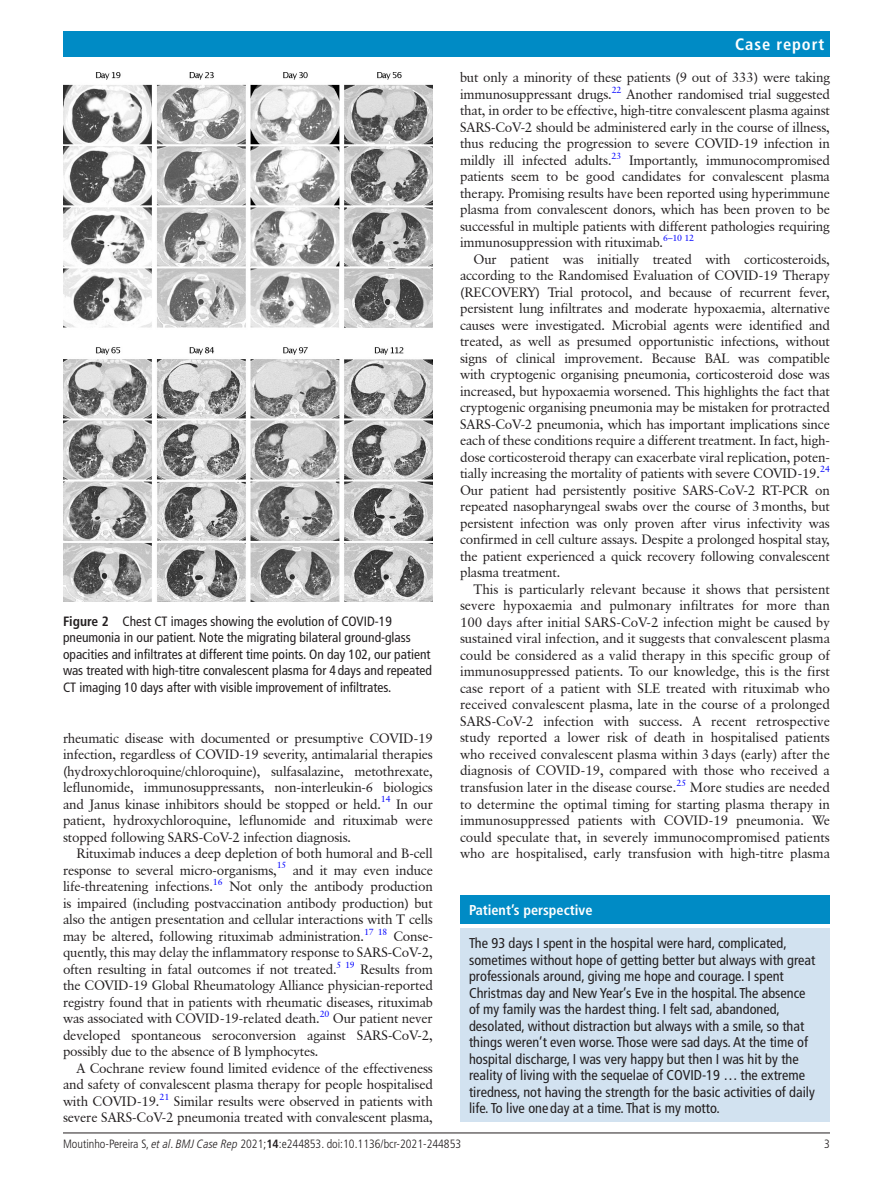
<style>
.page{position:relative;width:893px;height:1191px;background:#fff}
.page>*{position:absolute;margin:0;border:0;box-sizing:border-box;transform-origin:0 0}
.t1{font:700 condensed 16.5px "Frutiger LT Pro";letter-spacing:.055em;color:#fff}
.t2{font:condensed 14.25px/16.5px "Frutiger LT Pro";color:#231f20}
.t3{font:700 condensed 14.25px "Frutiger LT Pro";color:#fff}
.t4{font:13.5px/16.5px "Classical Garamond BT";letter-spacing:-.015em;color:#231f20;text-align:justify}
.t5{font:condensed 13.5px/16.5px "Frutiger LT Pro";color:#231f20}
.t6{font:300 condensed 12px "Frutiger LT Pro";color:#231f20}
.s1{font-weight:700}
.s2{font-style:italic}
</style>
<div class="page">
<hr style="left:63px;top:1132px;width:767px;height:1px;background:#231f20">
<div style="left:63px;top:31px;width:767px;height:25px;background:#008bc5"></div>
<img style="left:63px;top:72px;width:370px;height:530px">
<div style="left:460px;top:895px;width:370px;height:29px;background:#008bc5"></div>
<div style="left:460px;top:928px;width:370px;height:194px;background:#d2e2f0"></div>
<p class="t5" style="left:63px;top:613px;width:370px"><span class="s1">Figure 2</span> Chest CT images showing the evolution of COVID-19 pneumonia in our patient. Note the migrating bilateral ground-glass opacities and infiltrates at different time points. On day 102, our patient was treated with high-titre convalescent plasma for 4 days and repeated CT imaging 10 days after with visible improvement of infiltrates.</p>
<p class="t4" style="left:63px;top:729px;width:371px">rheumatic disease with documented or presumptive COVID-19 infection, regardless of COVID-19 severity, antimalarial therapies (hydroxychloroquine/chloroquine), sulfasalazine, metothrexate, leflunomide, immunosuppressants, non-interleukin-6 biologics and Janus kinase inhibitors should be stopped or held.<sup>14</sup> In our patient, hydroxychloroquine, leflunomide and rituximab were stopped following SARS-CoV-2 infection diagnosis.</p>
<p class="t4" style="left:63px;top:845px;width:371px;text-indent:14px">Rituximab induces a deep depletion of both humoral and B-cell response to several micro-organisms,<sup>15</sup></p>
<p class="t4" style="left:293px;top:861px;width:142px">and it may even induce</p>
<p class="t4" style="left:63px;top:878px;width:161px">life-threatening infections.<sup>16</sup></p>
<p class="t4" style="left:63px;top:878px;width:371px;text-indent:166px">Not only the antibody production is impaired (including postvaccination antibody production) but also the antigen presentation and cellular interactions with T cells may be altered, following rituximab administration.<sup>17</sup> <sup>18</sup> Conse&shy;quently, this may delay the inflammatory response to SARS-CoV-2, often resulting in fatal outcomes if not treated.<sup>5</sup> <sup>19</sup> Results from the COVID-19 Global Rheumatology Alliance physician-reported registry found that in patients with rheumatic diseases, rituximab was associated with COVID-19-related death.<sup>20</sup> Our patient never developed spontaneous seroconversion against SARS-CoV-2, possibly due to the absence of B lymphocytes.</p>
<p class="t4" style="left:63px;top:1059px;width:371px;text-indent:14px">A Cochrane review found limited evidence of the effectiveness and safety of convalescent plasma therapy for people hospitalised with COVID-19.<sup>21</sup> Similar results were observed in patients with severe SARS-CoV-2 pneumonia treated with convalescent plasma,</p>
<p class="t1" style="left:735px;top:34px;width:91px">Case report</p>
<p class="t4" style="left:460px;top:69px;width:371px">but only a minority of these patients (9 out of 333) were taking immunosuppressant drugs.<sup>22</sup> Another randomised trial suggested that, in order to be effective, high-titre convalescent plasma against SARS-CoV-2 should be administered early in the course of illness, thus reducing the progression to severe COVID-19 infection in mildly ill infected adults.<sup>23</sup> Importantly, immunocompromised patients seem to be good candidates for convalescent plasma therapy. Promising results have been reported using hyperimmune plasma from convalescent donors, which has been proven to be successful in multiple patients with different pathologies requiring immunosuppression with rituximab.<sup>6–10</sup> <sup>12</sup></p>
<p class="t4" style="left:460px;top:251px;width:371px;text-indent:14px">Our patient was initially treated with corticosteroids, according to the Randomised Evaluation of COVID-19 Therapy (RECOVERY) Trial protocol, and because of recurrent fever, persistent lung infiltrates and moderate hypoxaemia, alternative causes were investigated. Microbial agents were identified and treated, as well as presumed opportunistic infections, without signs of clinical improvement. Because BAL was compatible with cryptogenic organising pneumonia, corticosteroid dose was increased, but hypoxaemia worsened. This highlights the fact that cryptogenic organising pneumonia may be mistaken for protracted SARS-CoV-2 pneumonia, which has important implications since each of these conditions require a different treatment. In fact, high&shy;dose corticosteroid therapy can exacerbate viral replication, poten&shy;tially increasing the mortality of patients with severe COVID-19.<sup>24<br></sup>Our patient had persistently positive SARS-CoV-2 RT-PCR on repeated nasopharyngeal swabs over the course of 3months, but persistent infection was only proven after virus infectivity was confirmed in cell culture assays. Despite a prolonged hospital stay, the patient experienced a quick recovery following convalescent plasma treatment.</p>
<p class="t4" style="left:460px;top:581px;width:371px;text-indent:14px">This is particularly relevant because it shows that persistent severe hypoxaemia and pulmonary infiltrates for more than 100 days after initial SARS-CoV-2 infection might be caused by sustained viral infection, and it suggests that convalescent plasma could be considered as a valid therapy in this specific group of immunosuppressed patients. To our knowledge, this is the first case report of a patient with SLE treated with rituximab who received convalescent plasma, late in the course of a prolonged SARS-CoV-2 infection with success. A recent retrospective study reported a lower risk of death in hospitalised patients who received convalescent plasma within 3days (early) after the diagnosis of COVID-19, compared with those who received a transfusion later in the disease course.<sup>25</sup> More studies are needed to determine the optimal timing for starting plasma therapy in immunosuppressed patients with COVID-19 pneumonia. We could speculate that, in severely immunocompromised patients who are hospitalised, early transfusion with high-titre plasma</p>
<p class="t3" style="left:469px;top:902px;width:125px">Patient’s perspective</p>
<p class="t2" style="left:469px;top:935px;width:348px">The 93 days I spent in the hospital were hard, complicated, sometimes without hope of getting better but always with great professionals around, giving me hope and courage. I spent Christmas day and New Year’s Eve in the hospital. The absence of my family was the hardest thing. I felt sad, abandoned, desolated, without distraction but always with a smile, so that things weren’t even worse. Those were sad days. At the time of hospital discharge, I was very happy but then I was hit by the reality of living with the sequelae of COVID-19 … the extreme tiredness, not having the strength for the basic activities of daily life. To live one day at a time. That is my motto.</p>
<p class="t6" style="left:63px;top:1136px;width:400px">Moutinho-Pereira S, <span class="s2">et al</span>. <span class="s2">BMJ Case Rep</span> 2021;<span class="s1">14</span>:e244853. doi:10.1136/bcr-2021-244853</p>
<p class="t6" style="left:824px;top:1136px;width:7px">3</p>
</div>
